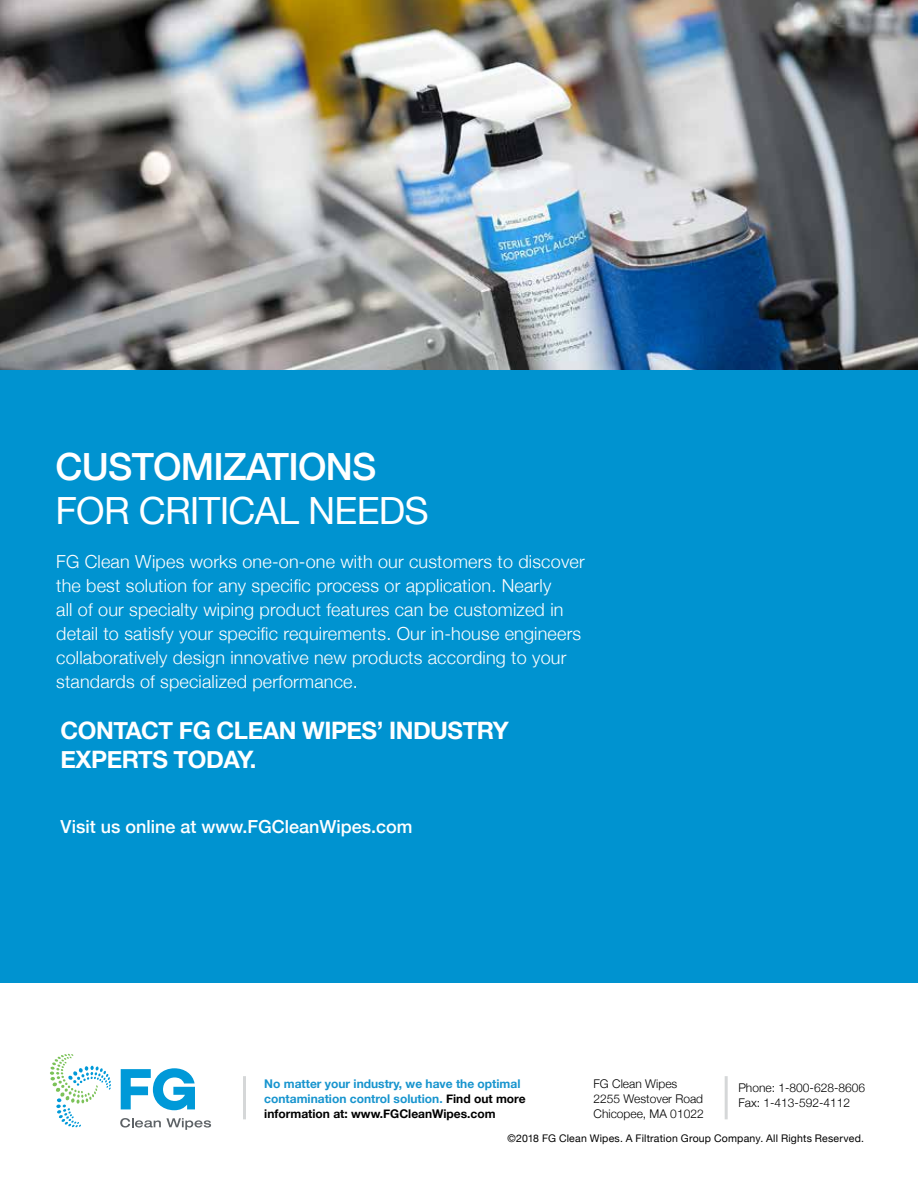
<style>
.page{position:relative;width:918px;height:1188px;background:#fff}
.page>*{position:absolute;margin:0;border:0;box-sizing:border-box;transform-origin:0 0}
.t1{font:37.5px "Helvetica Neue";letter-spacing:-.02em;color:#fff}
.t2{font:500 37.5px "Helvetica Neue";letter-spacing:-.02em;color:#fff}
.t3{font:700 24px/28.8px "Helvetica Neue";letter-spacing:-.02em;color:#fff}
.t4{font:300 18px/24px "Helvetica Neue";letter-spacing:.01em;color:#fff}
.t5{font:500 18px "Helvetica Neue";color:#fff}
.t6{font:700 12px/15px "Helvetica Neue";color:#1794ce}
.t7{font:300 12px/15px "Helvetica Neue";color:#000}
.t8{font:10.5px "Helvetica Neue";letter-spacing:.02em;color:#000}
.s1{color:#000}
</style>
<div class="page">
<hr style="left:917px;top:0;width:1px;height:471px;background:#0093d0">
<div style="left:0;top:369px;width:917px;height:614px;background:#0093d0"></div>
<hr style="left:725px;top:1076px;width:3px;height:43px;background:#d5d7d8">
<hr style="left:243px;top:1076px;width:3px;height:43px;background:#d5d7d8">
<svg style="left:120px;top:1118px;width:91px;height:12px"></svg>
<svg style="left:50px;top:1054px;width:61px;height:73px"></svg>
<svg style="left:121px;top:1068px;width:74px;height:42px"></svg>
<img style="left:0;top:0;width:918px;height:369px">
<h1 class="t2" style="left:56px;top:437px;width:322px">CUSTOMIZATIONS</h1>
<h1 class="t1" style="left:56px;top:483px;width:375px">FOR CRITICAL NEEDS</h1>
<p class="t4" style="left:56px;top:548px;width:530px">FG Clean Wipes works one-on-one with our customers to discover the best solution for any specific process or application. Nearly<br>all of our specialty wiping product features can be customized in detail to satisfy your specific requirements. Our in-house engineers collaboratively design innovative new products according to your standards of specialized performance.</p>
<h2 class="t3" style="left:61px;top:717px;width:450px">CONTACT FG CLEAN WIPES’ INDUSTRY<br>EXPERTS TODAY.</h2>
<p class="t5" style="left:61px;top:812px;width:353px">Visit us online at www.FGCleanWipes.com</p>
<p class="t6" style="left:264px;top:1076px;width:263px">No matter your industry, we have the optimal contamination control solution. <span class="s1">Find out more information at: www.FGCleanWipes.com</span></p>
<p class="t7" style="left:594px;top:1075px;width:112px">FG Clean Wipes<br>2255 Westover Road<br>Chicopee, MA 01022</p>
<p class="t7" style="left:738px;top:1080px;width:128px">Phone: 1-800-628-8606<br>Fax: 1-413-592-4112</p>
<p class="t8" style="left:508px;top:1131px;width:358px">©2018 FG Clean Wipes. A Filtration Group Company. All Rights Reserved.</p>
</div>
